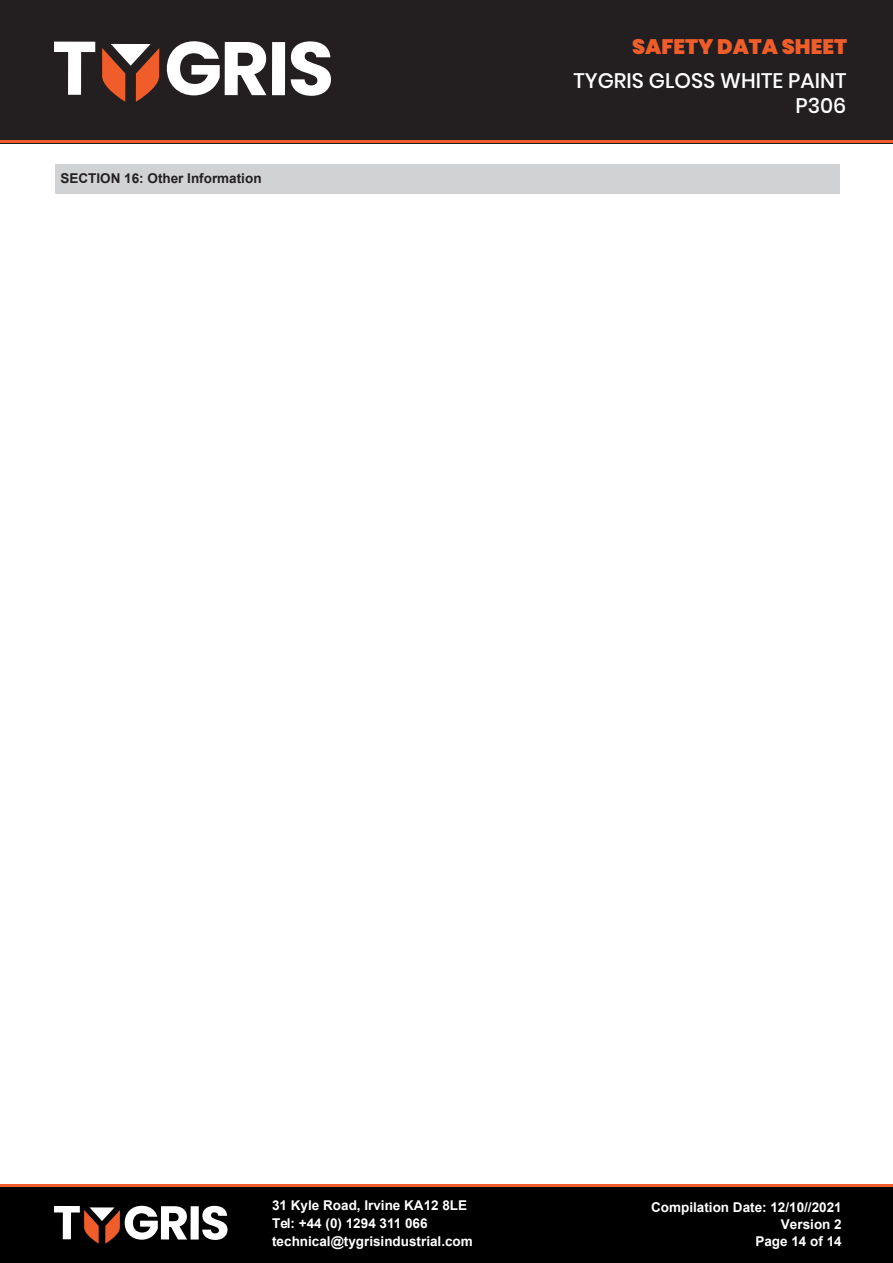
<style>
.page{position:relative;width:893px;height:1263px;background:#fff}
.page>*{position:absolute;margin:0;border:0;box-sizing:border-box;transform-origin:0 0}
.t1{font:500 21px/25.2px "Poppins";color:#fff;text-align:right}
.t2{font:900 21px "Poppins";color:#ef5d2a}
.t3{font:700 13.5px/18px "Arial";color:#fff}
.t4{font:700 13.5px "Arial";color:#231f20}
</style>
<div class="page">
<div style="left:0;top:1186px;width:893px;height:77px;background:#000001"></div>
<div style="left:0;top:0;width:893px;height:143px;background:#231f20"></div>
<hr style="left:0;top:140px;width:893px;height:3px;background:#ef5d2a">
<hr style="left:0;top:1184px;width:893px;height:2px;background:#ef5d2a">
<svg style="left:54px;top:42px;width:41px;height:53px"></svg>
<svg style="left:167px;top:41px;width:100px;height:54px"></svg>
<div style="left:272px;top:42px;width:13px;height:53px;background:#fff"></div>
<svg style="left:291px;top:41px;width:40px;height:55px"></svg>
<svg style="left:102px;top:44px;width:57px;height:58px"></svg>
<div style="left:191px;top:1206px;width:8px;height:33px;background:#fff"></div>
<svg style="left:202px;top:1206px;width:26px;height:34px"></svg>
<svg style="left:54px;top:1206px;width:133px;height:38px"></svg>
<div style="left:55px;top:164px;width:785px;height:29px;background:#d1d2d4"></div>
<p class="t4" style="left:61px;top:169px;width:203px">SECTION 16: Other Information</p>
<h1 class="t2" style="left:632px;top:34px;width:216px">SAFETY DATA SHEET</h1>
<h1 class="t1" style="left:573px;top:68px;width:274px">TYGRIS GLOSS WHITE PAINT<br>P306</h1>
<p class="t3" style="left:272px;top:1196px;width:202px">31 Kyle Road, Irvine KA12 8LE<br>Tel: +44 (0) 1294 311 066 technical@tygrisindustrial.com</p>
<p class="t3" style="left:651px;top:1199px;width:192px;line-height:17px;text-align:right">Compilation Date: 12/10//2021<br>Version 2<br>Page 14 of 14</p>
</div>
